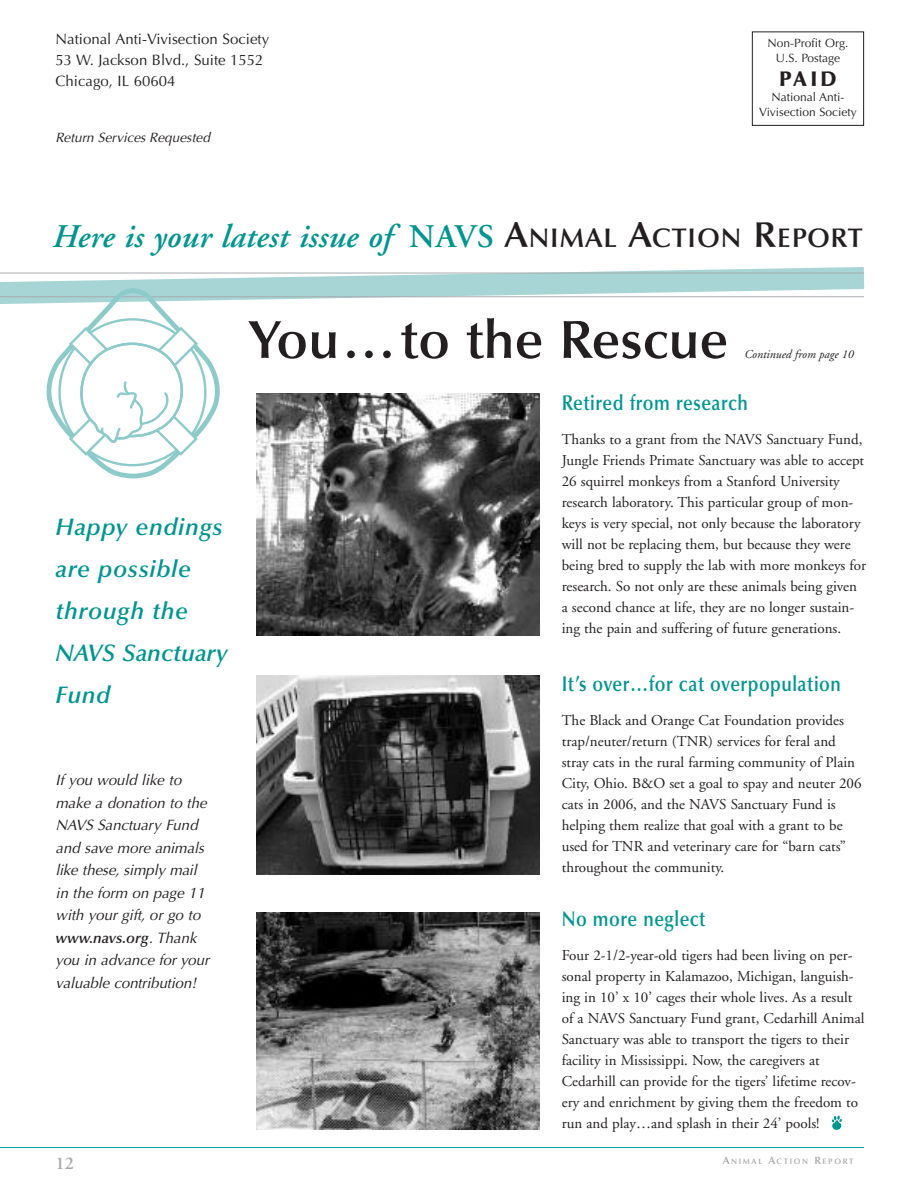
<style>
.page{position:relative;width:918px;height:1188px;background:#fff}
.page>*{position:absolute;margin:0;border:0;box-sizing:border-box;transform-origin:0 0}
.t1{font:600 54px "Optima";color:#231f20}
.t2{font:italic 600 33px "Adobe Garamond";letter-spacing:.01em;color:#009590}
.t3{font:italic 600 24px/42px "Optima";letter-spacing:.025em;color:#009590}
.t4{font:600 21.3px "Optima";letter-spacing:.025em;color:#009590;scale:.85 1}
.t5{font:900 21px "Optima";color:#231f20}
.t6{font:600 18px "Adobe Garamond";color:#a8a9ad}
.t7{font:15px/21px "Adobe Garamond";color:#231f20}
.t8{font:italic 15px/22.5px "Optima";letter-spacing:-.01em;color:#231f20}
.t9{font:15px/21px "Optima";color:#231f20}
.t10{font:italic 13.5px "Optima";color:#231f20}
.t11{font:12px/15px "Optima";color:#231f20;text-align:center}
.t12{font:italic 12px "Adobe Garamond";color:#231f20}
.t13{font:600 7.8px "Optima";letter-spacing:.205em;color:#a8a9ad}
.s1{font-style:normal}
.s2{font-family:"Optima";font-style:normal;font-size:36px;color:#231f20}
.s3{font-family:"Optima";font-style:normal;font-size:27px;color:#231f20}
.s4{font-weight:600}
.s5{font-size:10.5px}
</style>
<div class="page">
<hr style="left:0;top:1147px;width:864px;height:1px;background:#00a3a0">
<div style="left:752px;top:32px;width:112px;height:94px;border:1px solid #231f20"></div>
<svg style="left:0;top:267px;width:864px;height:212px"></svg>
<img style="left:256px;top:393px;width:284px;height:242px">
<img style="left:256px;top:675px;width:284px;height:199px">
<img style="left:256px;top:913px;width:284px;height:217px">
<svg style="left:832px;top:1116px;width:10px;height:14px"></svg>
<p class="t9" style="left:56px;top:30px;width:215px">National Anti-Vivisection Society<br>53 W. Jackson Blvd., Suite 1552<br>Chicago, IL 60604</p>
<p class="t10" style="left:56px;top:132px;width:159px">Return Services Requested</p>
<p class="t11" style="left:767px;top:37px;width:83px">Non-Profit Org.<br>U.S. Postage</p>
<h3 class="t5" style="left:779px;top:71px;width:59px">PAID</h3>
<p class="t11" style="left:759px;top:91px;width:99px">National Anti-<br>Vivisection Society</p>
<h2 class="t2" style="left:52px;top:224px;width:812px">Here is your latest issue of <span class="s1">NAVS</span> <span class="s2">A</span><span class="s3">NIMAL</span> <span class="s2">A</span><span class="s3">CTION</span> <span class="s2">R</span><span class="s3">EPORT</span></h2>
<h3 class="t3" style="left:55px;top:508px;width:174px">Happy endings are possible through the<br>NAVS Sanctuary<br>Fund</h3>
<p class="t8" style="left:55px;top:770px;width:158px">If you would like to make a donation to the<br>NAVS Sanctuary Fund and save more animals like these, simply mail in the form on page 11 with your gift, or go to <span class="s4">www.navs.org</span>.Thank you in advance for your valuable contribution!</p>
<h1 class="t1" style="left:249px;top:318px;width:481px">You…to the Rescue</h1>
<p class="t12" style="left:744px;top:349px;width:111px">Continued from page 10</p>
<h3 class="t4" style="left:562px;top:394px;width:221px">Retired from research</h3>
<p class="t7" style="left:562px;top:430px;width:306px">Thanks to a grant from the NAVS Sanctuary Fund, Jungle Friends Primate Sanctuary was able to accept 26 squirrel monkeys from a Stanford University research laboratory. This particular group of mon&shy;keys is very special, not only because the laboratory will not be replacing them, but because they were being bred to supply the lab with more monkeys for research. So not only are these animals being given a second chance at life, they are no longer sustain&shy;ing the pain and suffering of future generations.</p>
<h3 class="t4" style="left:562px;top:675px;width:330px">It’s over…for cat overpopulation</h3>
<p class="t7" style="left:562px;top:711px;width:301px">The Black and Orange Cat Foundation provides trap/neuter/return (TNR) services for feral and stray cats in the rural farming community of Plain City, Ohio. B&amp;O set a goal to spay and neuter 206 cats in 2006, and the NAVS Sanctuary Fund is helping them realize that goal with a grant to be used for TNR and veterinary care for “barn cats” throughout the community.</p>
<h3 class="t4" style="left:562px;top:910px;width:170px">No more neglect</h3>
<p class="t7" style="left:562px;top:946px;width:304px">Four 2-1/2-year-old tigers had been living on per&shy;sonal property in Kalamazoo, Michigan, languish&shy;ing in 10’ x 10’ cages their whole lives. As a result of a NAVS Sanctuary Fund grant, Cedarhill Animal Sanctuary was able to transport the tigers to their facility in Mississippi. Now, the caregivers at Cedarhill can provide for the tigers’ lifetime recov&shy;ery and enrichment by giving them the freedom to run and play…and splash in their 24’ pools!</p>
<p class="t6" style="left:56px;top:1157px;width:20px">12</p>
<p class="t13" style="left:723px;top:1159px;width:132px"><span class="s5">A</span>NIMAL <span class="s5">A</span>CTION <span class="s5">R</span>EPORT</p>
</div>
